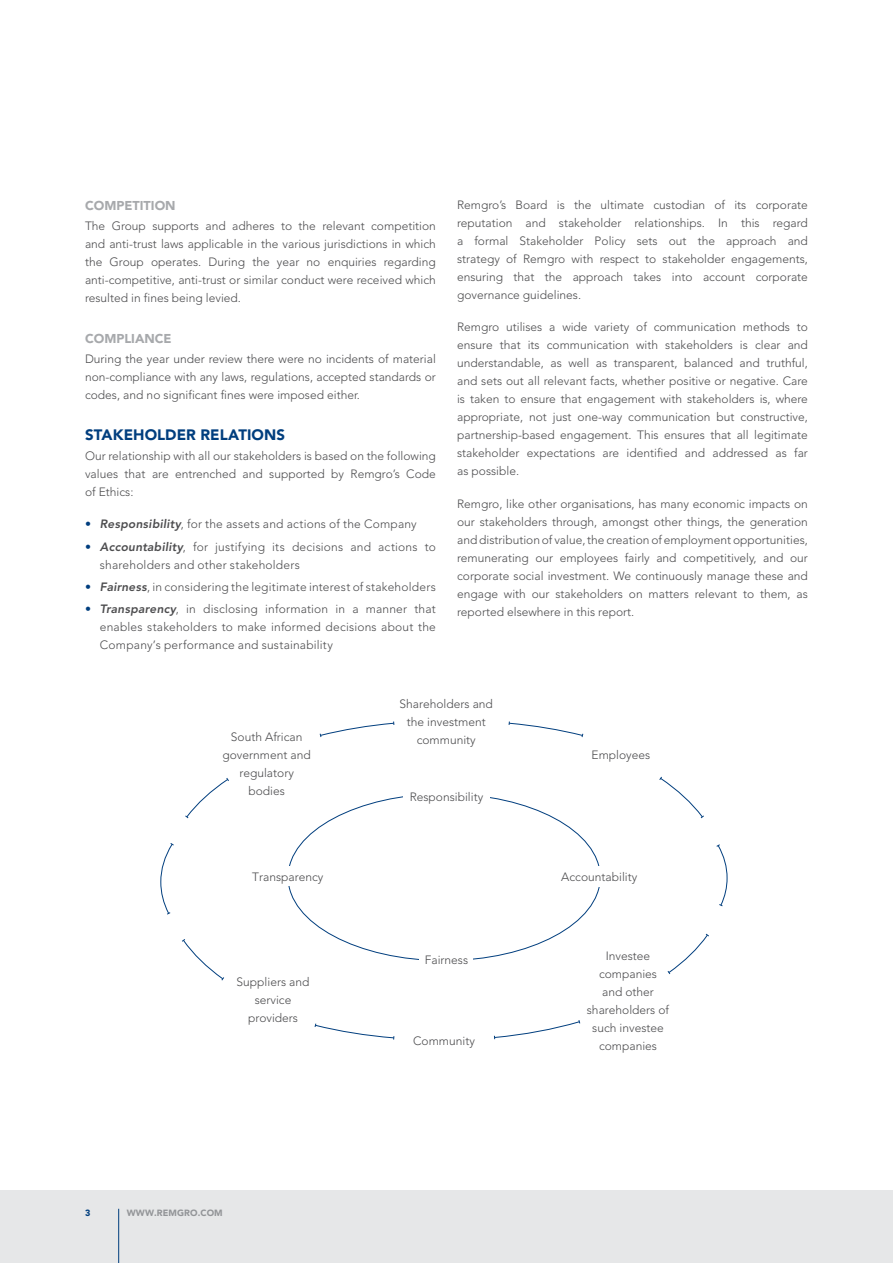
<style>
.page{position:relative;width:893px;height:1263px;background:#fff}
.page>*{position:absolute;margin:0;border:0;box-sizing:border-box;transform-origin:0 0}
.t1{font:900 15px "Avenir LT Std";letter-spacing:.005em;color:#003e7e}
.t2{font:900 12.75px "Avenir LT Std";color:#a7a9ac}
.t3{font:300 12px/18px "Avenir LT Std";color:#4d4d4f;text-align:justify}
.t4{font:900 9px "Avenir LT Std";letter-spacing:.01em;color:#939598}
.t5{font:900 9px "Avenir LT Std";color:#003e7e}
.s1{font-weight:800;color:#003e7e}
.s2{font-weight:800;font-style:italic}
</style>
<div class="page">
<div style="left:0;top:1191px;width:893px;height:72px;background:#e6e7e8"></div>
<hr style="left:118px;top:1209px;width:1px;height:54px;background:#003e7e">
<svg style="left:319px;top:721px;width:76px;height:16px"></svg>
<svg style="left:508px;top:721px;width:76px;height:17px"></svg>
<svg style="left:659px;top:776px;width:45px;height:43px"></svg>
<svg style="left:667px;top:933px;width:42px;height:41px"></svg>
<svg style="left:494px;top:1020px;width:87px;height:19px"></svg>
<svg style="left:314px;top:1023px;width:81px;height:16px"></svg>
<svg style="left:182px;top:939px;width:42px;height:42px"></svg>
<svg style="left:716px;top:844px;width:12px;height:63px"></svg>
<svg style="left:160px;top:843px;width:14px;height:72px"></svg>
<svg style="left:185px;top:778px;width:44px;height:41px"></svg>
<p class="t2" style="left:85px;top:197px;width:92px">COMPETITION</p>
<p class="t3" style="left:85px;top:217px;width:352px">The Group supports and adheres to the relevant competition and anti-trust laws applicable in the various jurisdictions in which the Group operates. During the year no enquiries regarding anti-competitive, anti-trust or similar conduct were received which resulted in fines being levied.</p>
<p class="t2" style="left:85px;top:330px;width:88px">COMPLIANCE</p>
<p class="t3" style="left:85px;top:350px;width:352px">During the year under review there were no incidents of material non-compliance with any laws, regulations, accepted standards or codes, and no significant fines were imposed either.</p>
<p class="t1" style="left:85px;top:425px;width:202px">STAKEHOLDER RELATIONS</p>
<p class="t3" style="left:85px;top:447px;width:352px">Our relationship with all our stakeholders is based on the following values that are entrenched and supported by Remgro’s Code of Ethics:</p>
<p class="t3" style="left:85px;top:515px;width:333px"><span class="s1">•</span> <span class="s2">Responsibility</span>, for the assets and actions of the Company</p>
<p class="t3" style="left:100px;top:537px;width:337px;text-indent:-15px"><span class="s1">•</span> <span class="s2">Accountability</span>, for justifying its decisions and actions to shareholders and other stakeholders</p>
<p class="t3" style="left:85px;top:578px;width:352px"><span class="s1">•</span> <span class="s2">Fairness</span>, in considering the legitimate interest of stakeholders</p>
<p class="t3" style="left:100px;top:600px;width:337px;text-indent:-15px"><span class="s1">•</span> <span class="s2">Transparency</span>, in disclosing information in a manner that enables stakeholders to make informed decisions about the Company’s performance and sustainability</p>
<p class="t3" style="left:457px;top:196px;width:352px">Remgro’s Board is the ultimate custodian of its corporate reputation and stakeholder relationships. In this regard a formal Stakeholder Policy sets out the approach and strategy of Remgro with respect to stakeholder engagements, ensuring that the approach takes into account corporate governance guidelines.</p>
<p class="t3" style="left:457px;top:318px;width:352px">Remgro utilises a wide variety of communication methods to ensure that its communication with stakeholders is clear and understandable, as well as transparent, balanced and truthful, and sets out all relevant facts, whether positive or negative. Care is taken to ensure that engagement with stakeholders is, where appropriate, not just one-way communication but constructive, partnership-based engagement. This ensures that all legitimate stakeholder expectations are identified and addressed as far as possible.</p>
<p class="t3" style="left:457px;top:495px;width:352px">Remgro, like other organisations, has many economic impacts on our stakeholders through, amongst other things, the generation and distribution of value, the creation of employment opportunities, remunerating our employees fairly and competitively, and our corporate social investment. We continuously manage these and engage with our stakeholders on matters relevant to them, as reported elsewhere in this report.</p>
<p class="t3" style="left:223px;top:727px;width:90px;text-align:center">South African government and regulatory bodies</p>
<p class="t3" style="left:252px;top:868px;width:73px">Transparency</p>
<p class="t3" style="left:237px;top:973px;width:74px;text-align:center">Suppliers and service providers</p>
<p class="t5" style="left:85px;top:1207px;width:7px">3</p>
<p class="t4" style="left:127px;top:1207px;width:97px">WWW.REMGRO.COM</p>
<p class="t3" style="left:400px;top:695px;width:95px;text-align:center">Shareholders and the investment community</p>
<p class="t3" style="left:410px;top:788px;width:75px">Responsibility</p>
<p class="t3" style="left:425px;top:950px;width:45px">Fairness</p>
<p class="t3" style="left:413px;top:1032px;width:63px">Community</p>
<p class="t3" style="left:591px;top:746px;width:60px">Employees</p>
<p class="t3" style="left:561px;top:868px;width:77px">Accountability</p>
<p class="t3" style="left:587px;top:947px;width:84px;text-align:center">Investee companies<br>and other shareholders of such investee companies</p>
</div>
